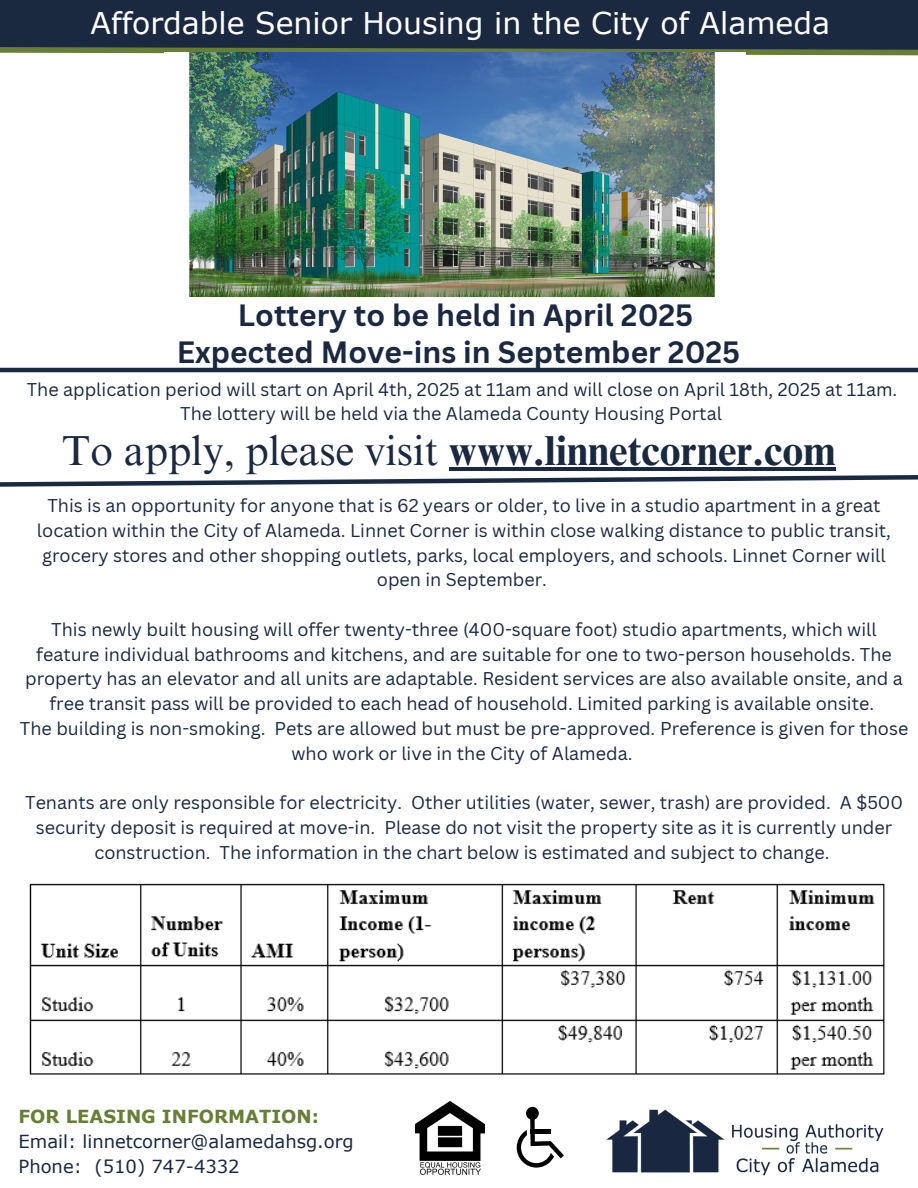
<style>
.page{position:relative;width:918px;height:1188px;background:#fff}
.page>*{position:absolute;margin:0;border:0;box-sizing:border-box;transform-origin:0 0}
.t1{font:700 42px "Times NRMT Pro";color:#1a2840}
.t2{font:700 30px/37.2px "Canva Sans";color:#1a2840;text-align:center}
.t3{font:30px "Verdana";color:#fefefe}
.t4{font:18px/24.8px "Canva Sans";color:#1a2840;text-align:center}
.t5{font:18px "Verdana";color:#1a2840}
.t6{font:700 18px "Verdana";color:#687e36}
.s1{font-weight:400}
</style>
<div class="page">
<img style="left:606px;top:1109px;width:278px;height:67px">
<div style="left:0;top:0;width:918px;height:51px;background:#1a2840"></div>
<svg style="left:0;top:47px;width:918px;height:9px"></svg>
<img style="left:416px;top:1102px;width:68px;height:73px">
<div style="left:526px;top:1107px;width:13px;height:13px;background:#000;border-radius:50%"></div>
<svg style="left:517px;top:1118px;width:47px;height:50px"></svg>
<div style="left:531px;top:1129px;width:20px;height:5px;background:#000"></div>
<svg style="left:0;top:475px;width:918px;height:12px"></svg>
<hr style="left:0;top:368px;width:918px;height:4px;background:#1a2840">
<img style="left:164px;top:53px;width:582px;height:244px">
<img style="left:29px;top:883px;width:856px;height:192px">
<hr style="left:449px;top:468px;width:387px;height:3px;background:#1a2840">
<h1 class="t3" style="left:91px;top:4px;width:741px">Affordable Senior Housing in the City of Alameda</h1>
<p class="t2" style="left:177px;top:295px;width:565px">Lottery to be held in April 2025<br>Expected Move-ins in September 2025</p>
<p class="t4" style="left:27px;top:376px;width:872px">The application period will start on April 4th, 2025 at 11am and will close on April 18th, 2025 at 11am.</p>
<p class="t4" style="left:180px;top:401px;width:543px">The lottery will be held via the Alameda County Housing Portal</p>
<p class="t1" style="left:62px;top:435px;width:775px"><span class="s1">To apply, please visit</span> www.linnetcorner.com</p>
<h2 class="t4" style="left:37px;top:493px;width:856px">This is an opportunity for anyone that is 62 years or older, to live in a studio apartment in a great location within the City of Alameda. Linnet Corner is within close walking distance to public transit, grocery stores and other shopping outlets, parks, local employers, and schools. Linnet Corner will open in September.</h2>
<p class="t4" style="left:25px;top:617px;width:879px">This newly built housing will offer twenty-three (400-square foot) studio apartments, which will feature individual bathrooms and kitchens, and are suitable for one to two-person households. The property has an elevator and all units are adaptable. Resident services are also available onsite, and a free transit pass will be provided to each head of household. Limited parking is available onsite.</p>
<p class="t4" style="left:20px;top:716px;width:890px">The building is non-smoking. Pets are allowed but must be pre-approved. Preference is given for those who work or live in the City of Alameda.</p>
<p class="t4" style="left:25px;top:790px;width:880px">Tenants are only responsible for electricity. Other utilities (water, sewer, trash) are provided. A $500 security deposit is required at move-in. Please do not visit the property site as it is currently under construction. The information in the chart below is estimated and subject to change.</p>
<h3 class="t6" style="left:18px;top:1105px;width:302px">FOR LEASING INFORMATION:</h3>
<p class="t5" style="left:18px;top:1130px;width:337px">Email: linnetcorner@alamedahsg.org</p>
<p class="t5" style="left:18px;top:1154px;width:223px">Phone: (510) 747-4332</p>
</div>
